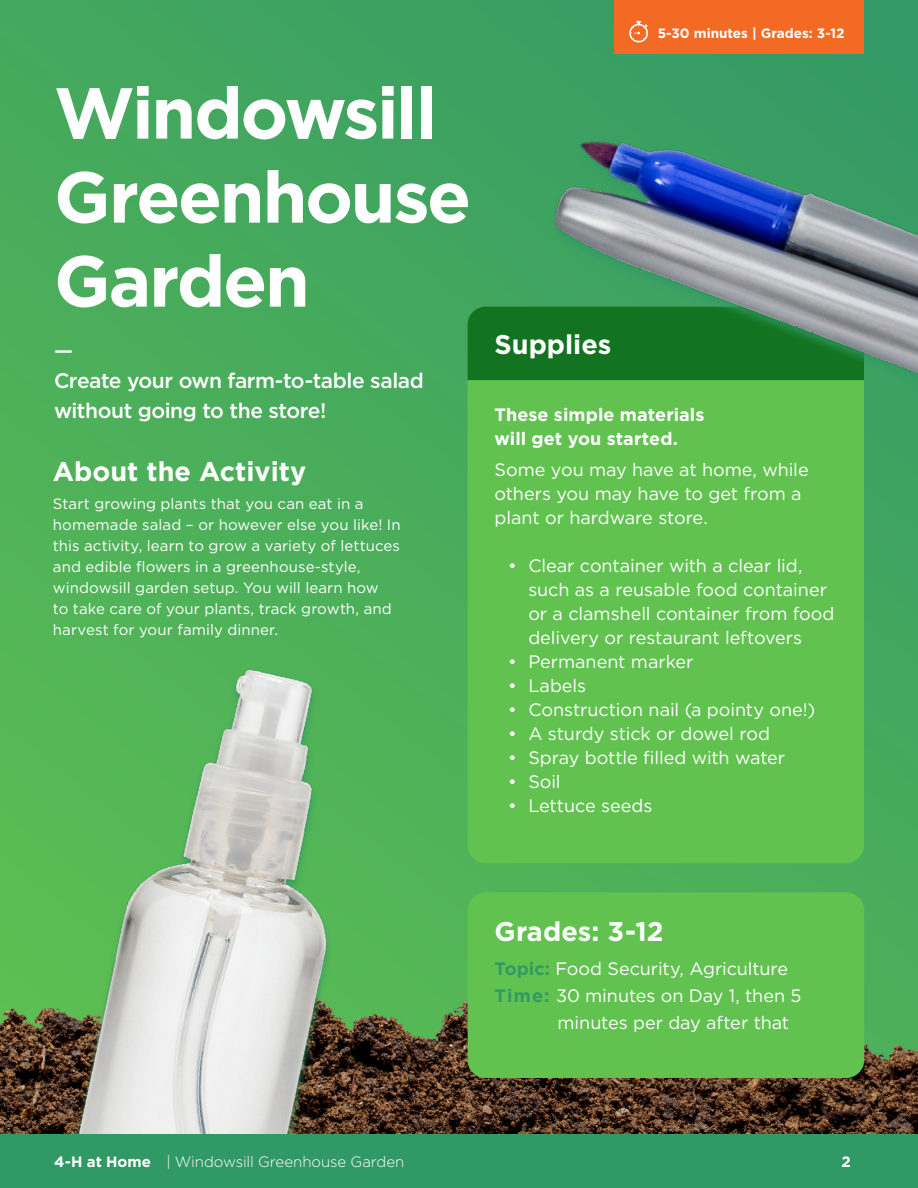
<style>
.page{position:relative;width:918px;height:1188px;background:#fff}
.page>*{position:absolute;margin:0;border:0;box-sizing:border-box;transform-origin:0 0}
.t1{font:700 72px/84px "Gotham";letter-spacing:-.035em;color:#fff}
.t2{font:700 27px "Gotham";color:#fff}
.t3{font:500 21px/30px "Gotham";letter-spacing:-.02em;color:#fff}
.t4{font:18px/24px "Gotham";letter-spacing:-.005em;color:#fff}
.t5{font:700 18px/24px "Gotham";letter-spacing:.005em;color:#fff}
.t6{font:15px/21px "Gotham";letter-spacing:.005em;color:#fff}
.t7{font:300 15px "Gotham";color:#fff}
.t8{font:700 15px "Gotham";color:#fff}
.t9{font:700 13.5px "Gotham";color:#fff}
.s1{font-weight:700;color:#396}
.s2{font-weight:700}
</style>
<div class="page">
<div style="left:0;top:1134px;width:918px;height:54px;background:#319966"></div>
<div style="left:0;top:0;width:918px;height:1134px;background:#49ad5c"></div>
<div style="left:468px;top:307px;width:396px;height:556px;background:#61c250;border-radius:18px"></div>
<img style="left:0;top:977px;width:918px;height:157px">
<img style="left:40px;top:660px;width:374px;height:474px">
<div style="left:468px;top:892px;width:396px;height:186px;background:#61c250;border-radius:18px"></div>
<img style="left:428px;top:0;width:490px;height:513px">
<h1 class="t1" style="left:54px;top:71px;width:419px">Windowsill<br>Greenhouse<br>Garden</h1>
<p class="t3" style="left:54px;top:335px;width:371px">—<br>Create your own farm-to-table salad without going to the store!</p>
<h2 class="t2" style="left:53px;top:454px;width:255px">About the Activity</h2>
<p class="t6" style="left:53px;top:493px;width:349px">Start growing plants that you can eat in a homemade salad – or however else you like! In this activity, learn to grow a variety of lettuces and edible flowers in a greenhouse-style, windowsill garden setup. You will learn how<br>to take care of your plants, track growth, and harvest for your family dinner.</p>
<p class="t9" style="left:658px;top:25px;width:188px">5-30 minutes | Grades: 3-12</p>
<h2 class="t2" style="left:495px;top:327px;width:118px">Supplies</h2>
<p class="t5" style="left:495px;top:403px;width:211px">These simple materials will get you started.</p>
<p class="t4" style="left:495px;top:457px;width:316px">Some you may have at home, while others you may have to get from a plant or hardware store.</p>
<p class="t4" style="left:528px;top:553px;width:308px;text-indent:-20px">• Clear container with a clear lid, such as a reusable food container or a clamshell container from food delivery or restaurant leftovers</p>
<p class="t4" style="left:508px;top:649px;width:187px">• Permanent marker</p>
<p class="t4" style="left:508px;top:673px;width:80px">• Labels</p>
<p class="t4" style="left:508px;top:697px;width:309px">• Construction nail (a pointy one!)</p>
<p class="t4" style="left:508px;top:721px;width:263px">• A sturdy stick or dowel rod</p>
<p class="t4" style="left:508px;top:745px;width:279px">• Spray bottle filled with water</p>
<p class="t4" style="left:508px;top:769px;width:54px">• Soil</p>
<p class="t4" style="left:508px;top:793px;width:146px">• Lettuce seeds</p>
<h2 class="t2" style="left:495px;top:914px;width:170px">Grades: 3-12</h2>
<p class="t4" style="left:495px;top:956px;width:295px"><span class="s1">Topic:</span> Food Security, Agriculture</p>
<p class="t4" style="left:495px;top:983px;width:309px"><span class="s1">Time:</span> 30 minutes on Day 1, then 5</p>
<p class="t4" style="left:558px;top:1010px;width:233px">minutes per day after that</p>
<p class="t7" style="left:54px;top:1152px;width:352px"><span class="s2">4-H at Home</span> | Windowsill Greenhouse Garden</p>
<p class="t8" style="left:842px;top:1152px;width:11px">2</p>
</div>
